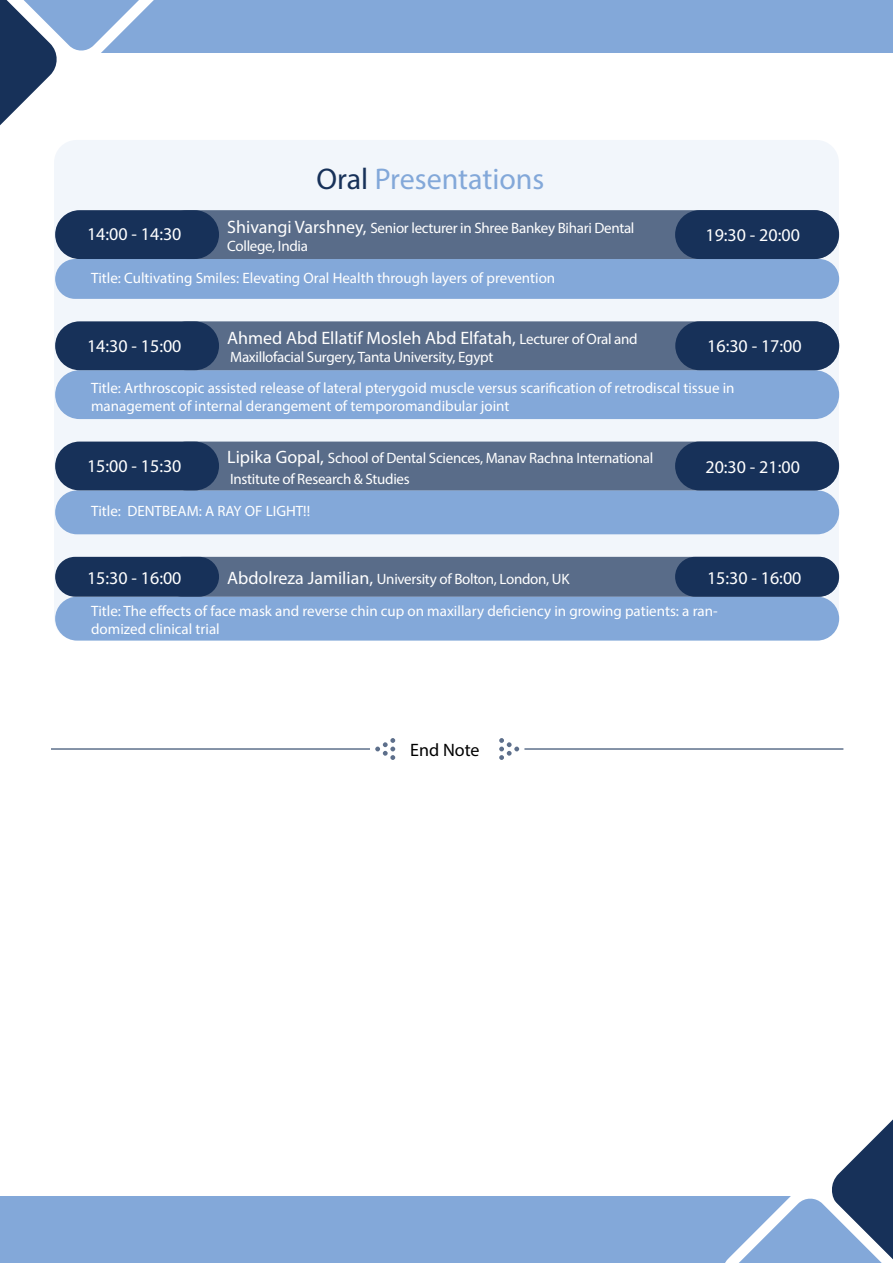
<style>
.page{position:relative;width:893px;height:1263px;background:#fff}
.page>*{position:absolute;margin:0;border:0;box-sizing:border-box;transform-origin:0 0}
.t1{font:30px "Myriad Pro";color:#83a8d9}
.t2{font:18px "Myriad Pro";color:#fff}
.t3{font:18px "Myriad Pro";color:#000}
.t4{font:15px/18px "Myriad Pro";color:#fff}
.t5{font:15px/21px "Myriad Pro";letter-spacing:-.02em;color:#fff}
.s1{color:#173159}
.s2{font-size:18px}
.s3{font-size:15px}
</style>
<div class="page">
<div style="left:78px;top:0;width:815px;height:53px;background:#83a8d9"></div>
<svg style="left:0;top:0;width:154px;height:126px"></svg>
<div style="left:0;top:1196px;width:810px;height:67px;background:#83a8d9"></div>
<svg style="left:725px;top:1119px;width:168px;height:144px"></svg>
<div style="left:54px;top:140px;width:785px;height:500px;background:#f2f6fb;border-radius:22px"></div>
<div style="left:55px;top:490px;width:784px;height:44px;background:#83a8d9;border-radius:22px"></div>
<div style="left:162px;top:442px;width:677px;height:48px;background:#596c89;border-radius:24px"></div>
<div style="left:55px;top:442px;width:164px;height:48px;background:#173159;border-radius:24px"></div>
<div style="left:55px;top:259px;width:784px;height:40px;background:#83a8d9;border-radius:20px"></div>
<div style="left:162px;top:210px;width:677px;height:49px;background:#596c89;border-radius:24px"></div>
<div style="left:55px;top:210px;width:164px;height:49px;background:#173159;border-radius:24px"></div>
<div style="left:55px;top:370px;width:784px;height:49px;background:#83a8d9;border-radius:24px"></div>
<div style="left:162px;top:321px;width:677px;height:49px;background:#596c89;border-radius:24px"></div>
<div style="left:55px;top:321px;width:164px;height:49px;background:#173159;border-radius:24px"></div>
<div style="left:55px;top:597px;width:784px;height:44px;background:#83a8d9;border-radius:22px"></div>
<div style="left:162px;top:557px;width:677px;height:40px;background:#596c89;border-radius:20px"></div>
<div style="left:55px;top:557px;width:164px;height:40px;background:#173159;border-radius:20px"></div>
<hr style="left:51px;top:748px;width:319px;height:2px;background:#173159">
<svg style="left:375px;top:738px;width:20px;height:22px"></svg>
<hr style="left:524px;top:748px;width:319px;height:2px;background:#173159">
<svg style="left:499px;top:738px;width:20px;height:22px"></svg>
<div style="left:675px;top:210px;width:164px;height:49px;background:#173159;border-radius:24px"></div>
<div style="left:675px;top:321px;width:164px;height:49px;background:#173159;border-radius:24px"></div>
<div style="left:675px;top:442px;width:164px;height:48px;background:#173159;border-radius:24px"></div>
<div style="left:675px;top:557px;width:164px;height:40px;background:#173159;border-radius:20px"></div>
<p class="t2" style="left:87px;top:223px;width:96px">14:00 - 14:30</p>
<h1 class="t1" style="left:316px;top:160px;width:229px"><span class="s1">Oral</span> Presentations</h1>
<p class="t5" style="left:227px;top:219px;width:409px;line-height:18px"><span class="s2">Shivangi Varshney,</span> Senior lecturer in Shree Bankey Bihari Dental<br>College, India</p>
<p class="t4" style="left:91px;top:269px;width:466px">Title: Cultivating Smiles: Elevating Oral Health through layers of prevention</p>
<p class="t2" style="left:87px;top:335px;width:96px">14:30 - 15:00</p>
<p class="t2" style="left:227px;top:327px;width:412px">Ahmed Abd Ellatif Mosleh Abd Elfatah, <span class="s3">Lecturer of Oral and</span></p>
<p class="t5" style="left:230px;top:347px;width:265px">Maxillofacial Surgery, Tanta University, Egypt</p>
<p class="t2" style="left:705px;top:224px;width:96px">19:30 - 20:00</p>
<p class="t2" style="left:707px;top:335px;width:96px">16:30 - 17:00</p>
<p class="t4" style="left:91px;top:378px;width:645px">Title: Arthroscopic assisted release of lateral pterygoid muscle versus scarification of retrodiscal tissue in management of internal derangement of temporomandibular joint</p>
<p class="t2" style="left:87px;top:455px;width:96px">15:00 - 15:30</p>
<p class="t5" style="left:227px;top:447px;width:428px"><span class="s2">Lipika Gopal,</span> School of Dental Sciences, Manav Rachna International<br>Institute of Research &amp; Studies</p>
<p class="t4" style="left:91px;top:501px;width:221px">Title: DENTBEAM: A RAY OF LIGHT!!</p>
<p class="t2" style="left:87px;top:567px;width:96px">15:30 - 16:00</p>
<p class="t5" style="left:227px;top:568px;width:344px"><span class="s2">Abdolreza Jamilian,</span> University of Bolton, London, UK</p>
<p class="t2" style="left:705px;top:456px;width:96px">20:30 - 21:00</p>
<p class="t2" style="left:707px;top:567px;width:96px">15:30 - 16:00</p>
<p class="t4" style="left:91px;top:602px;width:628px">Title: The effects of face mask and reverse chin cup on maxillary deficiency in growing patients: a ran&shy;domized clinical trial</p>
<p class="t3" style="left:410px;top:739px;width:71px">End Note</p>
</div>
